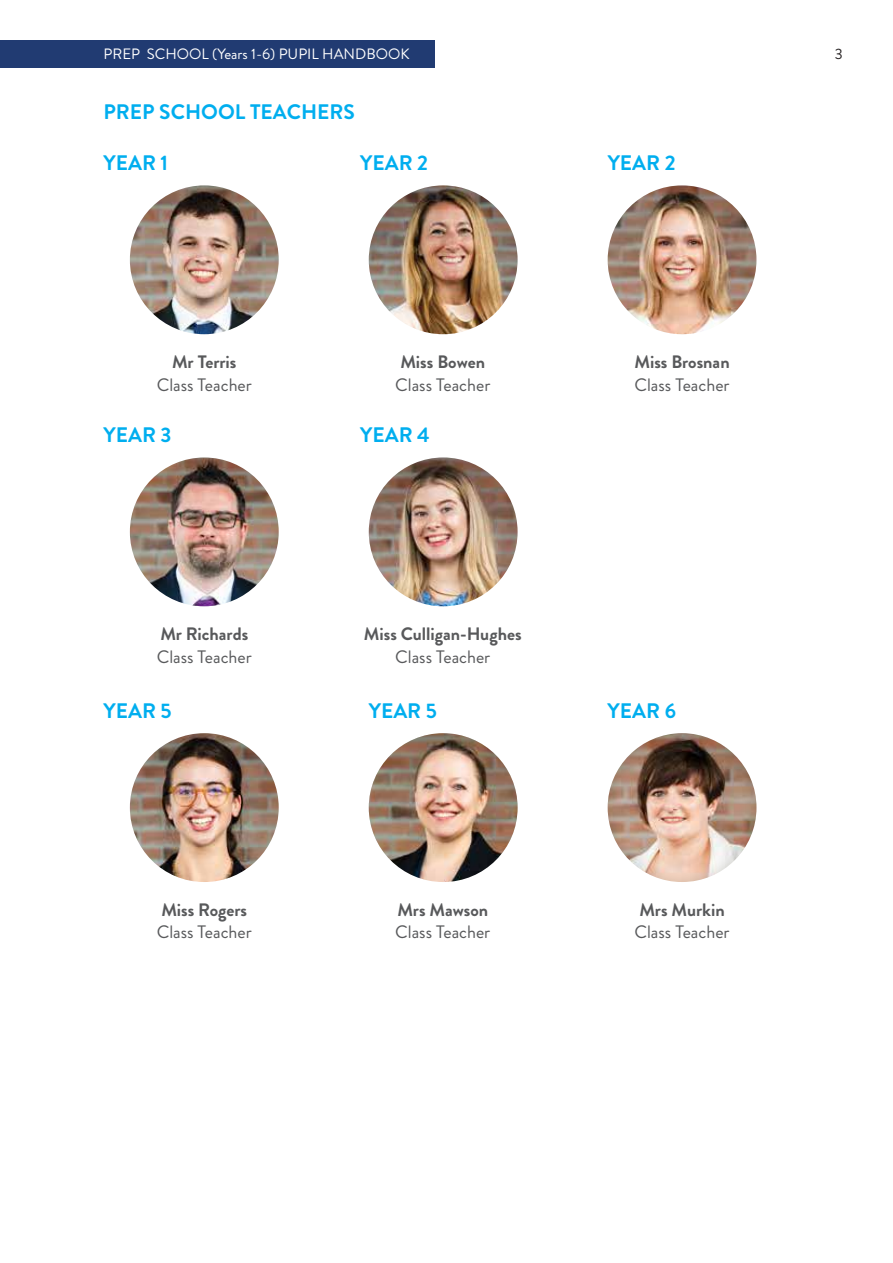
<style>
.page{position:relative;width:893px;height:1263px;background:#fff}
.page>*{position:absolute;margin:0;border:0;box-sizing:border-box;transform-origin:0 0}
.t1{font:700 21px "Brandon Grotesque";color:#00aeef}
.t2{font:18px "Brandon Grotesque";color:#58595b}
.t3{font:700 18px "Brandon Grotesque";color:#58595b}
.t4{font:15px "Brandon Grotesque";color:#fff}
.t5{font:15px "Brandon Grotesque";color:#231f20}
</style>
<div class="page">
<div style="left:0;top:40px;width:435px;height:28px;background:#213b72"></div>
<img style="left:130px;top:185px;width:149px;height:149px;border-radius:74px">
<img style="left:369px;top:185px;width:149px;height:149px;border-radius:74px">
<img style="left:608px;top:185px;width:148px;height:149px;border-radius:74px">
<img style="left:130px;top:457px;width:149px;height:149px;border-radius:74px">
<img style="left:369px;top:457px;width:149px;height:149px;border-radius:74px">
<img style="left:130px;top:733px;width:149px;height:149px;border-radius:74px">
<svg style="left:369px;top:733px;width:138px;height:132px"></svg>
<img style="left:369px;top:733px;width:149px;height:149px;border-radius:74px">
<img style="left:608px;top:733px;width:148px;height:149px;border-radius:50%">
<p class="t4" style="left:103px;top:43px;width:308px">PREP SCHOOL (Years 1-6) PUPIL HANDBOOK</p>
<p class="t5" style="left:835px;top:43px;width:9px">3</p>
<p class="t1" style="left:103px;top:97px;width:253px">PREP SCHOOL TEACHERS</p>
<p class="t1" style="left:103px;top:148px;width:66px">YEAR 1</p>
<p class="t1" style="left:360px;top:148px;width:70px">YEAR 2</p>
<p class="t1" style="left:608px;top:148px;width:70px">YEAR 2</p>
<p class="t3" style="left:172px;top:349px;width:66px">Mr Terris</p>
<p class="t2" style="left:157px;top:372px;width:97px">Class Teacher</p>
<p class="t3" style="left:400px;top:349px;width:86px">Miss Bowen</p>
<p class="t2" style="left:395px;top:372px;width:97px">Class Teacher</p>
<p class="t1" style="left:103px;top:420px;width:70px">YEAR 3</p>
<p class="t1" style="left:360px;top:420px;width:71px">YEAR 4</p>
<p class="t3" style="left:160px;top:621px;width:89px">Mr Richards</p>
<p class="t2" style="left:157px;top:644px;width:97px">Class Teacher</p>
<p class="t3" style="left:364px;top:621px;width:159px">Miss Culligan-Hughes</p>
<p class="t2" style="left:395px;top:644px;width:97px">Class Teacher</p>
<p class="t3" style="left:634px;top:349px;width:97px">Miss Brosnan</p>
<p class="t2" style="left:634px;top:372px;width:97px">Class Teacher</p>
<p class="t1" style="left:103px;top:696px;width:70px">YEAR 5</p>
<p class="t1" style="left:369px;top:696px;width:70px">YEAR 5</p>
<p class="t1" style="left:608px;top:696px;width:70px">YEAR 6</p>
<p class="t3" style="left:161px;top:897px;width:87px">Miss Rogers</p>
<p class="t2" style="left:157px;top:920px;width:97px">Class Teacher</p>
<p class="t3" style="left:397px;top:897px;width:92px">Mrs Mawson</p>
<p class="t2" style="left:395px;top:920px;width:97px">Class Teacher</p>
<p class="t3" style="left:639px;top:897px;width:87px">Mrs Murkin</p>
<p class="t2" style="left:634px;top:920px;width:97px">Class Teacher</p>
</div>
